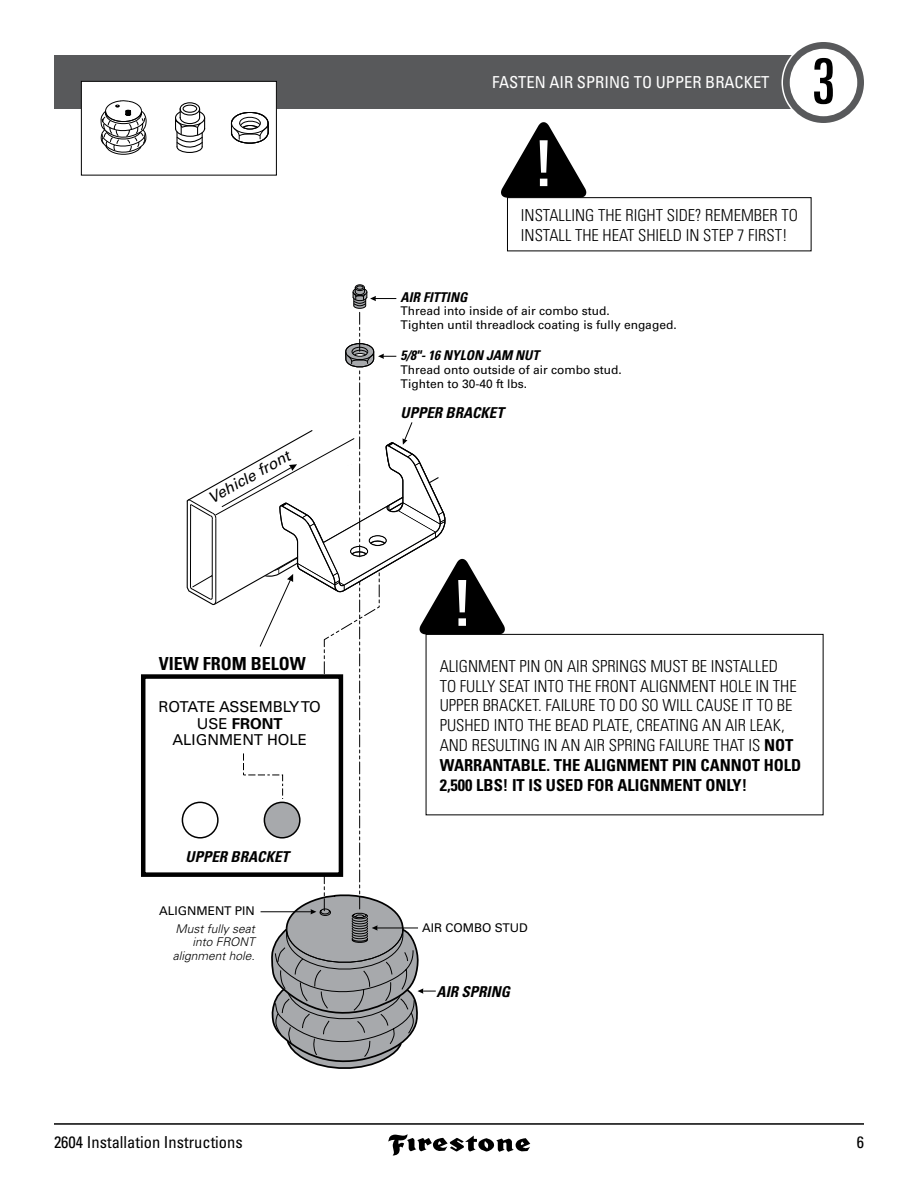
<style>
.page{position:relative;width:918px;height:1188px;background:#fff}
.page>*{position:absolute;margin:0;border:0;box-sizing:border-box;transform-origin:0 0}
.t1{font:ultra-condensed 63px "Univers LT Std";color:#000}
.t2{font:700 condensed 18px "Univers LT Std";color:#000}
.t3{font:300 condensed 16.5px/19.8px "Univers LT Std";color:#000}
.t4{font:condensed 16.5px "Univers LT Std";color:#000}
.t5{font:condensed 16.5px "Univers LT Std";color:#fff}
.t6{font:italic 15.3px "Univers LT Std";color:#000}
.t7{font:15px/16.5px "Univers LT Std";color:#000;text-align:center}
.t8{font:italic 700 condensed 15px "Univers LT Std";color:#000}
.t9{font:italic 700 condensed 13.5px "Univers LT Std";color:#000}
.t10{font:12px/13.5px "Univers LT Std";color:#000}
.t11{font:italic 300 12px/13.5px "Univers LT Std";color:#000;text-align:right}
.s1{font-weight:700}
</style>
<div class="page">
<hr style="left:54px;top:1123px;width:810px;height:2px;background:#000">
<svg style="left:388px;top:1134px;width:142px;height:22px"></svg>
<div style="left:141px;top:674px;width:202px;height:203px;border:4px solid #000"></div>
<div style="left:182px;top:802px;width:37px;height:37px;border:2px solid #000;border-radius:50%"></div>
<div style="left:54px;top:56px;width:783px;height:54px;background:#58595b"></div>
<div style="left:782px;top:40px;width:84px;height:84px;border:3px solid #fff;border-radius:50%"></div>
<div style="left:783px;top:42px;width:81px;height:81px;background:#58595b;border-radius:50%"></div>
<div style="left:790px;top:49px;width:67px;height:67px;background:#fff;border-radius:50%"></div>
<svg style="left:186px;top:284px;width:321px;height:785px"></svg>
<div style="left:426px;top:634px;width:398px;height:181px;border:1px solid #000"></div>
<div style="left:81px;top:81px;width:195px;height:94px;background:#fff"></div>
<div style="left:81px;top:81px;width:196px;height:95px;border:1px solid #000"></div>
<svg style="left:231px;top:112px;width:38px;height:32px"></svg>
<div style="left:180px;top:102px;width:20px;height:14px;border:1px solid #000;border-radius:50%"></div>
<svg style="left:175px;top:103px;width:31px;height:50px"></svg>
<svg style="left:100px;top:100px;width:46px;height:55px"></svg>
<svg style="left:501px;top:122px;width:86px;height:76px"></svg>
<div style="left:507px;top:197px;width:305px;height:54px;border:1px solid #000"></div>
<p class="t6" style="left:205px;top:491px;width:93px;rotate:-29deg">Vehicle front</p>
<p class="t5" style="left:492px;top:72px;width:279px">FASTEN AIR SPRING TO UPPER BRACKET</p>
<h1 class="t1" style="left:812px;top:46px;width:25px">3</h1>
<p class="t3" style="left:521px;top:205px;width:278px">INSTALLING THE RIGHT SIDE? REMEMBER TO<br>INSTALL THE HEAT SHIELD IN STEP 7 FIRST!</p>
<p class="t9" style="left:401px;top:289px;width:68px">AIR FITTING</p>
<p class="t10" style="left:401px;top:304px;width:278px">Thread into inside of air combo stud.<br>Tighten until threadlock coating is fully engaged.</p>
<p class="t9" style="left:401px;top:347px;width:140px">5/8"- 16 NYLON JAM NUT</p>
<p class="t10" style="left:401px;top:362px;width:223px;line-height:14.4px">Thread onto outside of air combo stud.<br>Tighten to 30-40 ft lbs.</p>
<p class="t8" style="left:401px;top:403px;width:105px">UPPER BRACKET</p>
<p class="t2" style="left:159px;top:653px;width:148px">VIEW FROM BELOW</p>
<p class="t7" style="left:158px;top:699px;width:164px">ROTATE ASSEMBLY TO<br>USE <span class="s1">FRONT<br></span>ALIGNMENT HOLE</p>
<p class="t8" style="left:186px;top:848px;width:105px">UPPER BRACKET</p>
<p class="t10" style="left:159px;top:904px;width:97px">ALIGNMENT PIN</p>
<p class="t3" style="left:440px;top:656px;width:363px">ALIGNMENT PIN ON AIR SPRINGS MUST BE INSTALLED<br>TO FULLY SEAT INTO THE FRONT ALIGNMENT HOLE IN THE UPPER BRACKET. FAILURE TO DO SO WILL CAUSE IT TO BE PUSHED INTO THE BEAD PLATE, CREATING AN AIR LEAK, AND RESULTING IN AN AIR SPRING FAILURE THAT IS <span class="s1">NOT WARRANTABLE. THE ALIGNMENT PIN CANNOT HOLD 2,500 LBS! IT IS USED FOR ALIGNMENT ONLY!</span></p>
<p class="t11" style="left:176px;top:922px;width:81px">Must fully seat</p>
<p class="t10" style="left:422px;top:921px;width:107px">AIR COMBO STUD</p>
<p class="t11" style="left:173px;top:935px;width:84px">into FRONT alignment hole.</p>
<p class="t8" style="left:437px;top:982px;width:75px">AIR SPRING</p>
<p class="t4" style="left:54px;top:1132px;width:190px">2604 Installation Instructions</p>
<p class="t4" style="left:857px;top:1132px;width:9px">6</p>
</div>
